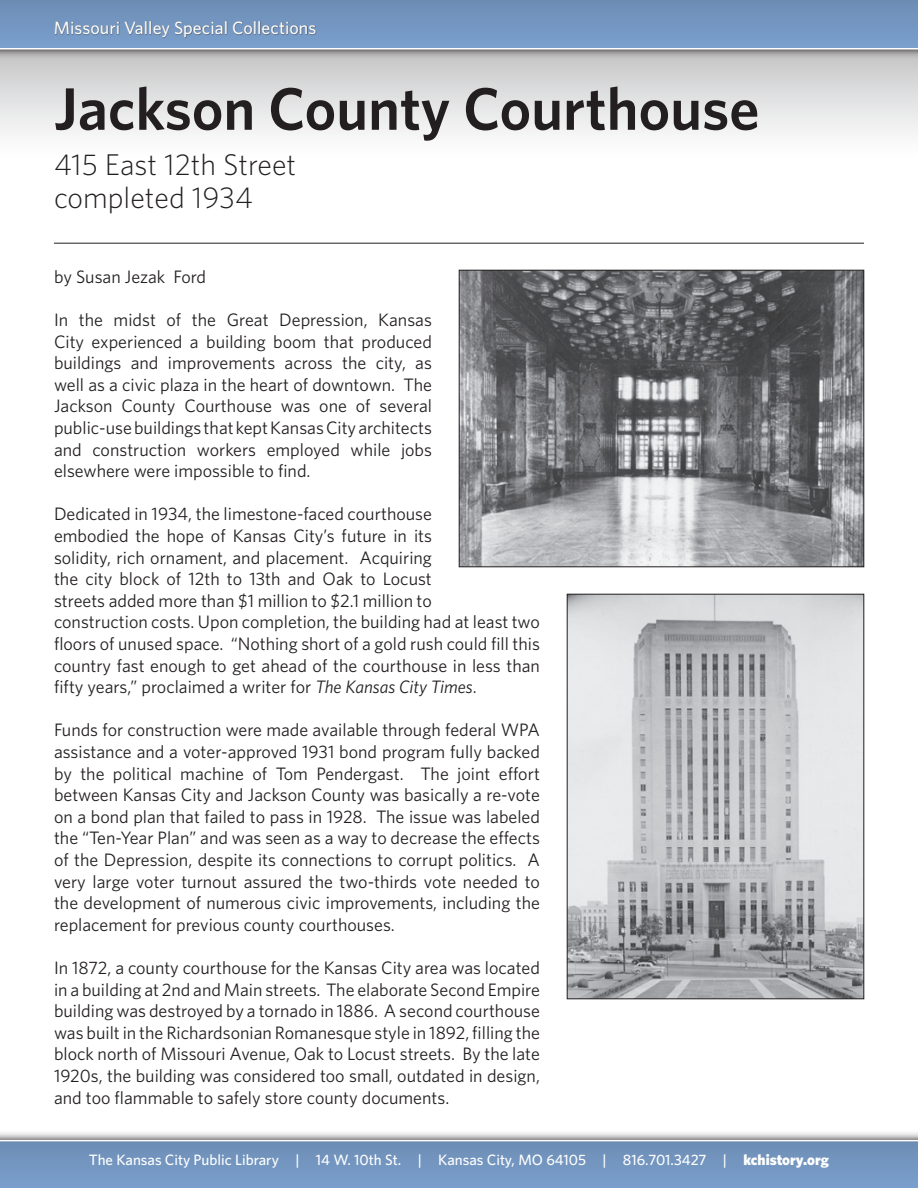
<style>
.page{position:relative;width:918px;height:1188px;background:#fff}
.page>*{position:absolute;margin:0;border:0;box-sizing:border-box;transform-origin:0 0}
.t1{font:600 60px "Whitney";color:#231f20}
.t2{font:300 30px "Whitney";color:#231f20}
.t3{font:18px/21.6px "Whitney";color:#231f20;text-align:justify}
.t4{font:500 18px "Whitney";color:#fff}
.t5{font:500 15px "Whitney";color:#fff}
.s1{font-style:italic}
.s2{font-weight:900}
</style>
<div class="page">
<div style="left:0;top:50px;width:918px;height:108px;background:linear-gradient(to bottom,#c5c5c6,#fff)"></div>
<div style="left:0;top:0;width:918px;height:60px;background:#231f20;opacity:.75"></div>
<div style="left:0;top:0;width:918px;height:48px;background:linear-gradient(to bottom,#6c8db4,#7b9fcc)"></div>
<div style="left:52px;top:16px;width:544px;height:42px;background:#231f20;opacity:.75"></div>
<div style="left:0;top:1130px;width:918px;height:58px;background:#231f20;opacity:.75"></div>
<svg style="left:0;top:1140px;width:918px;height:2px"></svg>
<div style="left:0;top:1142px;width:918px;height:46px;background:#7396c1"></div>
<hr style="left:54px;top:243px;width:810px;height:1px;background:#231f20">
<img style="left:569px;top:596px;width:293px;height:401px">
<div style="left:567px;top:594px;width:297px;height:405px;border:1px solid #231f20"></div>
<img style="left:461px;top:272px;width:401px;height:293px">
<div style="left:459px;top:270px;width:405px;height:297px;border:1px solid #231f20"></div>
<p class="t4" style="left:54px;top:17px;width:264px">Missouri Valley Special Collections</p>
<p class="t1" style="left:54px;top:73px;width:707px">Jackson County Courthouse</p>
<p class="t2" style="left:54px;top:147px;width:244px">415 East 12th Street</p>
<p class="t2" style="left:54px;top:180px;width:201px">completed 1934</p>
<p class="t3" style="left:54px;top:265px;width:154px">by Susan Jezak Ford</p>
<p class="t3" style="left:54px;top:309px;width:380px">In the midst of the Great Depression, Kansas City experienced a building boom that produced buildings and improvements across the city, as well as a civic plaza in the heart of downtown. The Jackson County Courthouse was one of several public-use buildings that kept Kansas City architects and construction workers employed while jobs elsewhere were impossible to find.</p>
<p class="t3" style="left:54px;top:503px;width:488px;text-align:left">Dedicated in 1934, the limestone-faced courthouse<br>embodied the hope of Kansas City’s future in its<br>solidity, rich ornament, and placement. Acquiring<br>the city block of 12th to 13th and Oak to Locust<br>streets added more than $1 million to $2.1 million to<br>construction costs. Upon completion, the building had at least two floors of unused space. “Nothing short of a gold rush could fill this country fast enough to get ahead of the courthouse in less than fifty years,” proclaimed a writer for <span class="s1">The Kansas City Times</span>.</p>
<p class="t3" style="left:54px;top:719px;width:488px">Funds for construction were made available through federal WPA assistance and a voter-approved 1931 bond program fully backed by the political machine of Tom Pendergast. The joint effort between Kansas City and Jackson County was basically a re-vote on a bond plan that failed to pass in 1928. The issue was labeled the “Ten-Year Plan” and was seen as a way to decrease the effects of the Depression, despite its connections to corrupt politics. A very large voter turnout assured the two-thirds vote needed to the development of numerous civic improvements, including the replacement for previous county courthouses.</p>
<p class="t3" style="left:54px;top:957px;width:488px">In 1872, a county courthouse for the Kansas City area was located in a building at 2nd and Main streets. The elaborate Second Empire building was destroyed by a tornado in 1886. A second courthouse was built in the Richardsonian Romanesque style in 1892, filling the block north of Missouri Avenue, Oak to Locust streets. By the late 1920s, the building was considered too small, outdated in design, and too flammable to safely store county documents.</p>
<p class="t5" style="left:89px;top:1151px;width:742px">The Kansas City Public Library | 14 W. 10th St. | Kansas City, MO 64105 | 816.701.3427 | <span class="s2">kchistory.org</span></p>
</div>
